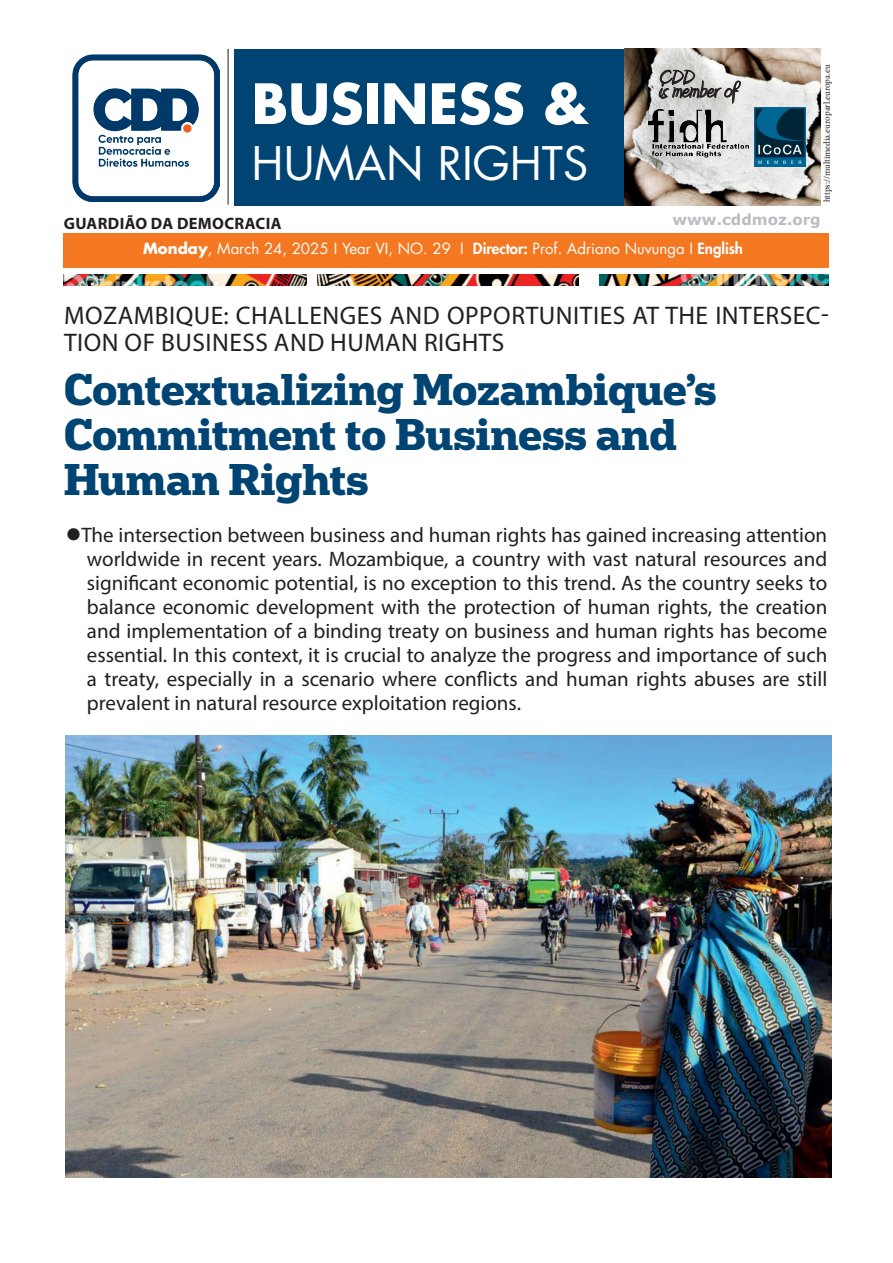
<style>
.page{position:relative;width:893px;height:1263px;background:#fff}
.page>*{position:absolute;margin:0;border:0;box-sizing:border-box;transform-origin:0 0}
.t1{font:700 54px "Futura LT";color:#fff}
.t2{font:45px "Futura LT";color:#fff}
.t3{font:700 42px/45px "Popular";color:#004473}
.t4{font:25.5px/27px "Myriad Pro";letter-spacing:.02em;color:#231f20}
.t5{font:25.5px "Amienne";color:#231f20}
.t6{font:21px/24px "Myriad Pro";color:#231f20;text-align:justify}
.t7{font:700 16.5px "Myriad Pro";letter-spacing:.02em;color:#231f20}
.t8{font:15px "Futura LT";color:#fff}
.t9{font:700 15px "Verdana";color:#bcbdc0}
.t10{font:9px "Minion Pro";color:#231f20}
.s1{font-weight:700}
.s2{font-weight:800}
</style>
<div class="page">
<img style="left:64px;top:274px;width:242px;height:11px">
<img style="left:317px;top:274px;width:262px;height:11px">
<img style="left:599px;top:274px;width:229px;height:11px">
<div style="left:234px;top:49px;width:442px;height:156px;background:#004473"></div>
<hr style="left:228px;top:49px;width:1px;height:156px;background:#231f20">
<img style="left:625px;top:49px;width:195px;height:156px">
<svg style="left:659px;top:70px;width:83px;height:34px;background:#a9a8a6"></svg>
<img style="left:646px;top:108px;width:105px;height:52px">
<img style="left:754px;top:107px;width:52px;height:60px">
<img style="left:73px;top:54px;width:147px;height:148px">
<img style="left:65px;top:736px;width:766px;height:442px">
<div style="left:64px;top:233px;width:765px;height:35px;background:#f47721"></div>
<h1 class="t1" style="left:252px;top:68px;width:339px">BUSINESS &amp;</h1>
<h2 class="t2" style="left:252px;top:134px;width:338px">HUMAN RIGHTS</h2>
<p class="t7" style="left:64px;top:213px;width:219px">GUARDIÃO DA DEMOCRACIA</p>
<p class="t5" style="left:659px;top:66px;width:37px">CDD</p>
<p class="t5" style="left:659px;top:79px;width:80px">is member of</p>
<p class="t10" style="left:821px;top:202px;width:139px;rotate:-90deg">https://multimedia.europarl.europa.eu</p>
<p class="t9" style="left:673px;top:210px;width:150px">www.cddmoz.org</p>
<p class="t8" style="left:143px;top:239px;width:601px"><span class="s1">Monday</span>, March 24, 2025 I Year VI, NO. 29 I <span class="s2">Director:</span> Prof. Adriano Nuvunga I <span class="s2">English</span></p>
<p class="t4" style="left:64px;top:302px;width:766px">MOZAMBIQUE: CHALLENGES AND OPPORTUNITIES AT THE INTERSEC-<br>TION OF BUSINESS AND HUMAN RIGHTS</p>
<h3 class="t3" style="left:64px;top:366px;width:654px">Contextualizing Mozambique’s<br>Commitment to Business and<br>Human Rights</h3>
<p class="t6" style="left:87px;top:523px;width:742px;text-indent:-21px">●The intersection between business and human rights has gained increasing attention worldwide in recent years. Mozambique, a country with vast natural resources and significant economic potential, is no exception to this trend. As the country seeks to balance economic development with the protection of human rights, the creation and implementation of a binding treaty on business and human rights has become essential. In this context, it is crucial to analyze the progress and importance of such a treaty, especially in a scenario where conflicts and human rights abuses are still prevalent in natural resource exploitation regions.</p>
</div>
